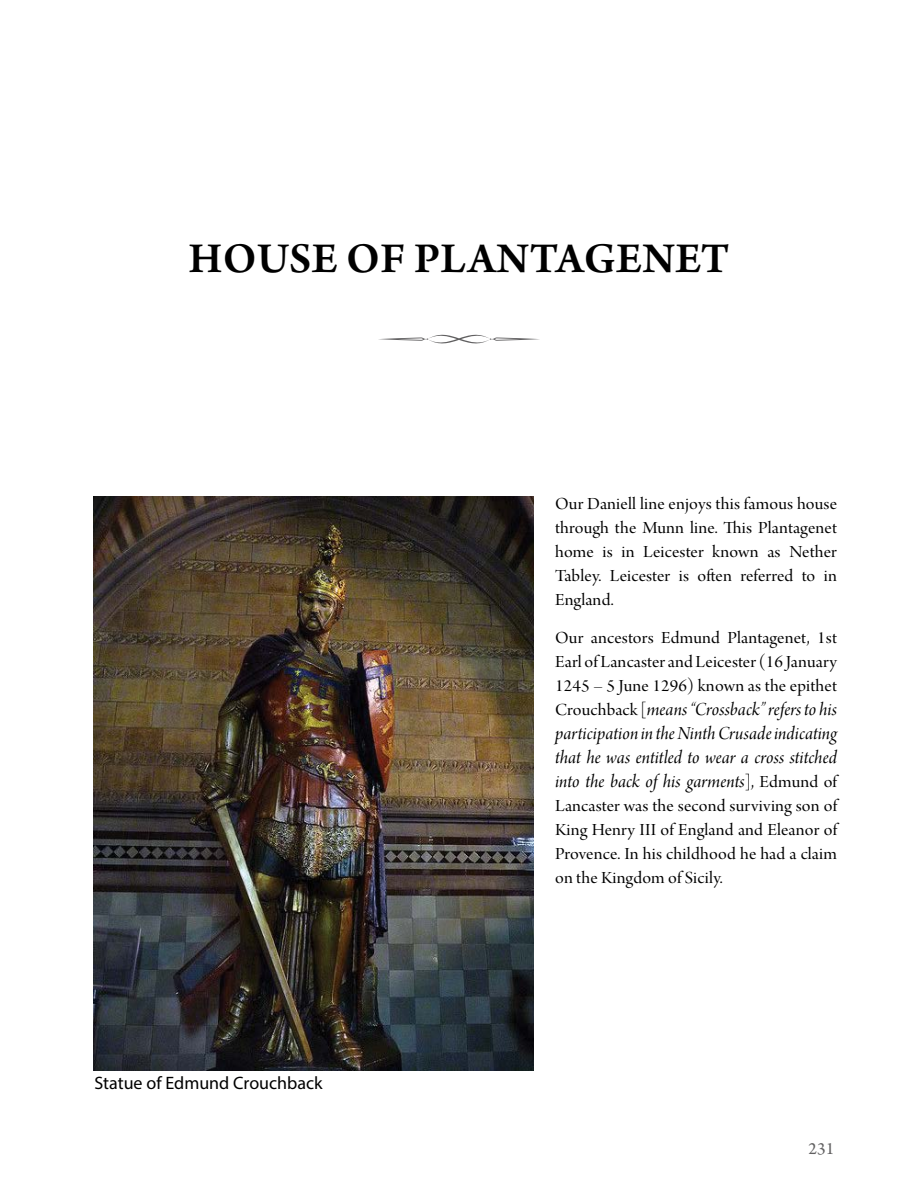
<style>
.page{position:relative;width:918px;height:1188px;background:#fff}
.page>*{position:absolute;margin:0;border:0;box-sizing:border-box;transform-origin:0 0}
.t1{font:600 45px "Arno Pro";letter-spacing:.01em;color:#000}
.t2{font:19.5px/24px "Arno Pro Italic Display";letter-spacing:.005em;color:#000;text-align:justify}
.t3{font:18px/24px "Arno Pro Display";letter-spacing:.01em;color:#000;text-align:justify;scale:1.05 1}
.t4{font:18px "Myriad Pro";color:#000}
.t5{font:18px "Arno Pro";color:#616061}
.s1{font-family:"Arno Pro Display";font-size:18px}
</style>
<div class="page">
<svg style="left:378px;top:334px;width:162px;height:10px"></svg>
<img style="left:94px;top:497px;width:440px;height:573px">
<h1 class="t1" style="left:188px;top:233px;width:543px">HOUSE OF PLANTAGENET</h1>
<p class="t4" style="left:94px;top:1072px;width:230px">Statue of Edmund Crouchback</p>
<p class="t3" style="left:555px;top:493px;width:270px">Our Daniell line enjoys this famous house through the Munn line. This Plantagenet home is in Leicester known as Nether Tabley. Leicester is often referred to in England.</p>
<p class="t3" style="left:555px;top:626px;width:270px">Our ancestors Edmund Plantagenet, 1st Earl of Lancaster and Leicester (16 January 1245 – 5 June 1296) known as the epithet</p>
<p class="t2" style="left:555px;top:698px;width:283px"><span class="s1">Crouchback [</span>means “Crossback” refers to his participation in the Ninth Crusade indicating that he was entitled to wear a cross stitched into the back of his garments<span class="s1">], Edmund of</span></p>
<p class="t3" style="left:555px;top:795px;width:270px">Lancaster was the second surviving son of King Henry III of England and Eleanor of Provence. In his childhood he had a claim on the Kingdom of Sicily.</p>
<p class="t5" style="left:809px;top:1139px;width:27px">231</p>
</div>
